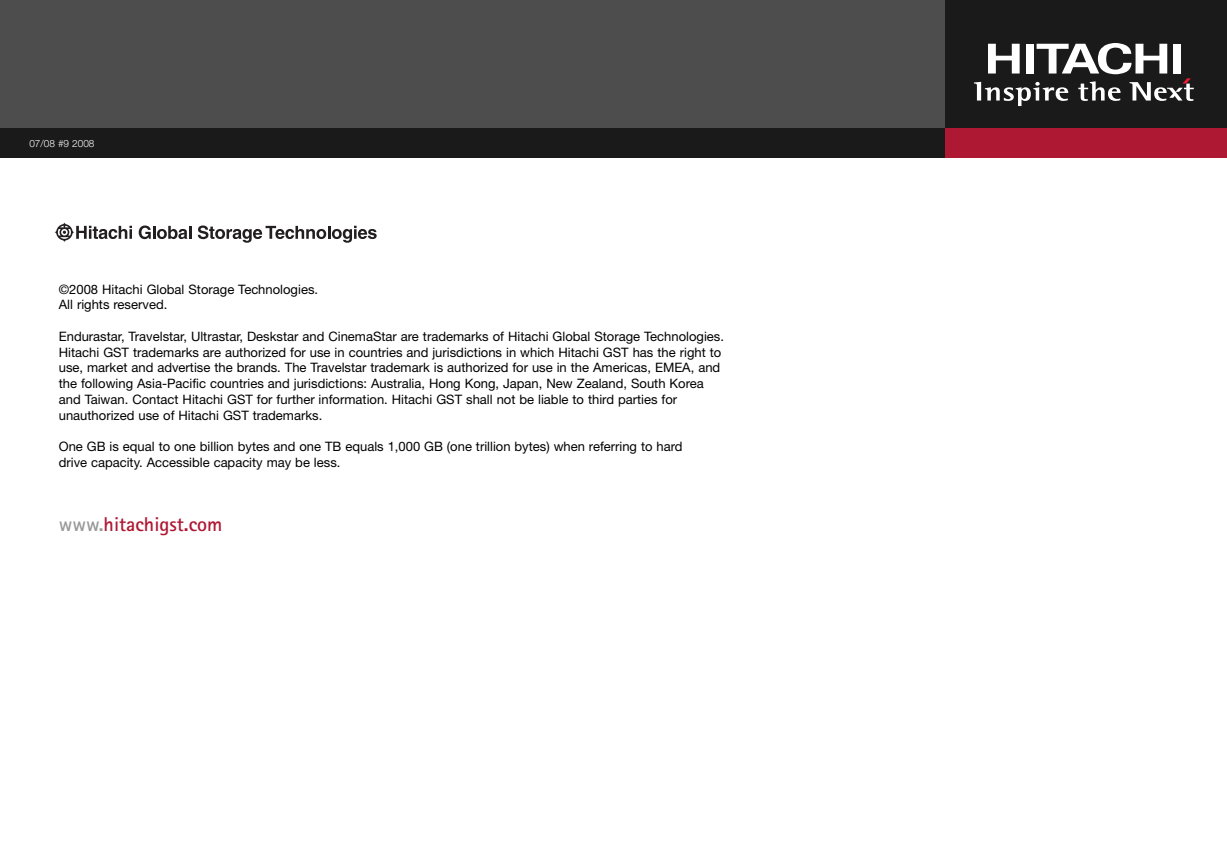
<style>
.page{position:relative;width:1227px;height:851px;background:#fff}
.page>*{position:absolute;margin:0;border:0;box-sizing:border-box;transform-origin:0 0}
.t1{font:700 20px "Rotis Sans Serif";color:#ae1833}
.t2{font:13px/15.8px "Helvetica Neue";color:#000}
.t3{font:300 10px "Helvetica Neue";color:#fff}
.s1{color:#999}
</style>
<div class="page">
<div style="left:944px;top:0;width:283px;height:158px;background:#1a1a1a"></div>
<svg style="left:974px;top:43px;width:220px;height:63px"></svg>
<div style="left:0;top:0;width:944px;height:154px;background:#4d4d4d"></div>
<div style="left:0;top:128px;width:944px;height:30px;background:#1a1a1a"></div>
<div style="left:944px;top:128px;width:283px;height:30px;background:#ae1833"></div>
<svg style="left:54px;top:222px;width:78px;height:20px"></svg>
<svg style="left:139px;top:225px;width:52px;height:14px"></svg>
<svg style="left:198px;top:225px;width:179px;height:18px"></svg>
<p class="t3" style="left:29px;top:140px;width:67px">07/08 #9 2008</p>
<p class="t2" style="left:59px;top:282px;width:261px">©2008 Hitachi Global Storage Technologies.<br>All rights reserved.</p>
<p class="t2" style="left:59px;top:330px;width:667px">Endurastar, Travelstar, Ultrastar, Deskstar and CinemaStar are trademarks of Hitachi Global Storage Technologies.<br>Hitachi GST trademarks are authorized for use in countries and jurisdictions in which Hitachi GST has the right to use, market and advertise the brands. The Travelstar trademark is authorized for use in the Americas, EMEA, and the following Asia-Pacific countries and jurisdictions: Australia, Hong Kong, Japan, New Zealand, South Korea and Taiwan. Contact Hitachi GST for further information. Hitachi GST shall not be liable to third parties for unauthorized use of Hitachi GST trademarks.</p>
<p class="t2" style="left:59px;top:440px;width:625px">One GB is equal to one billion bytes and one TB equals 1,000 GB (one trillion bytes) when referring to hard drive capacity. Accessible capacity may be less.</p>
<h1 class="t1" style="left:59px;top:517px;width:165px"><span class="s1">www.</span>hitachigst.com</h1>
</div>
